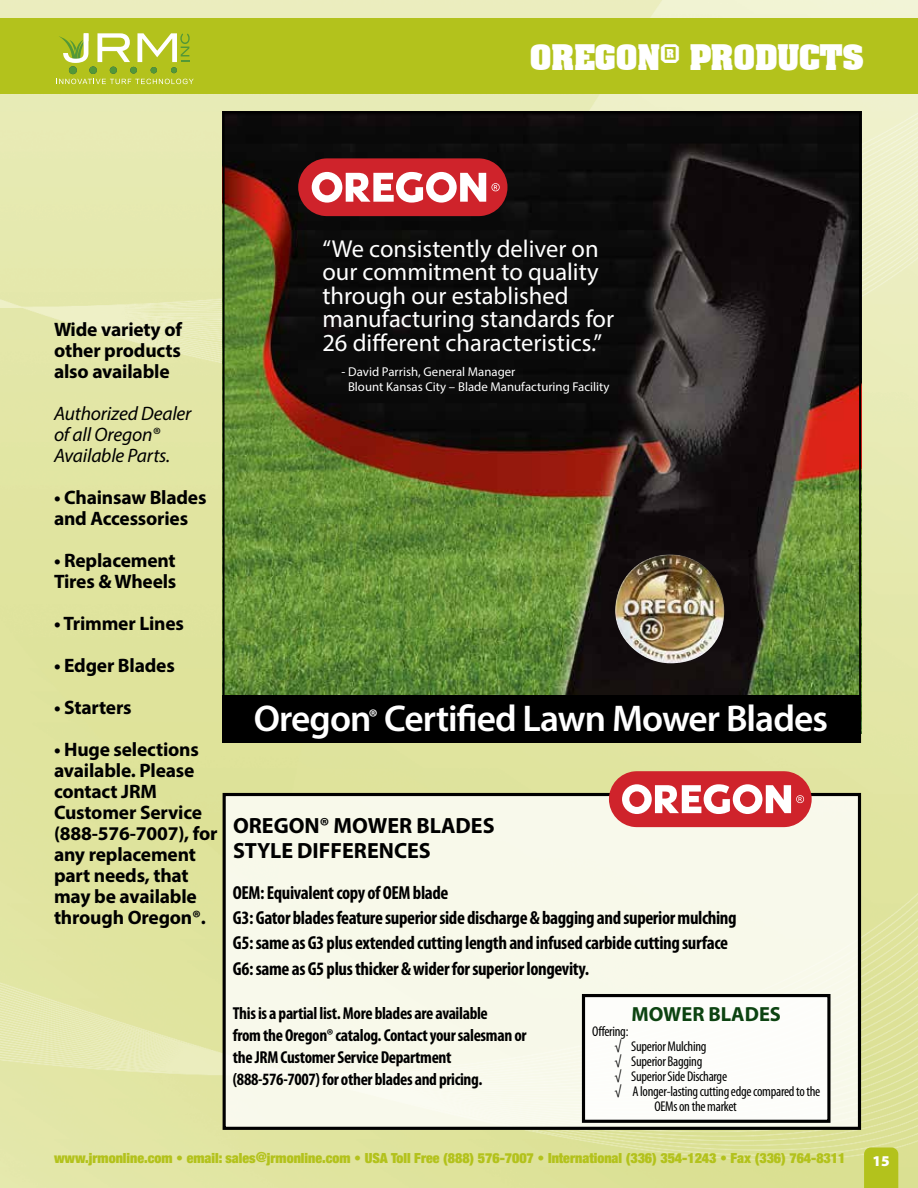
<style>
.page{position:relative;width:918px;height:1188px;background:#fff}
.page>*{position:absolute;margin:0;border:0;box-sizing:border-box;transform-origin:0 0}
.t1{font:600 37.35px "Myriad Pro";letter-spacing:-.025em;color:#fff}
.t2{font:700 30px "Aardvark";color:#fff}
.t3{font:900 27.6px "Myriad Pro";letter-spacing:.11em;color:#000}
.t4{font:24.6px/23.5px "Myriad Pro";color:#fff}
.t5{font:700 22.05px/25.2px "Myriad Pro";color:#000}
.t6{font:900 21.75px "Myriad Pro";letter-spacing:.09em;color:#000}
.t7{font:700 20.55px "Myriad Pro";color:#0c4311}
.t8{font:700 19.5px/21px "Myriad Pro";letter-spacing:-.01em;color:#000}
.t9{font:italic 19.5px/21px "Myriad Pro";letter-spacing:-.01em;color:#000}
.t10{font:700 condensed 18.9px/25.2px "Myriad Pro";letter-spacing:-.02em;color:#000}
.t11{font:700 condensed 17.4px/22px "Myriad Pro";letter-spacing:-.02em;color:#000}
.t12{font:900 15px "Myriad Pro";color:#fff}
.t13{font:condensed 14.25px "Myriad Pro";letter-spacing:-.02em;color:#000}
.t14{font:900 condensed 13.95px "Helvetica Neue LT Std";color:#b3c21c}
.t15{font:12.75px/15.3px "Myriad Pro";color:#fff}
</style>
<div class="page">
<img style="left:0;top:0;width:918px;height:1188px">
<div style="left:0;top:19px;width:918px;height:75px;background:#b3c21c"></div>
<svg style="left:864px;top:1148px;width:34px;height:40px"></svg>
<div style="left:224px;top:795px;width:635px;height:333px;background:#f8f9ea"></div>
<div style="left:223px;top:793px;width:638px;height:337px;border:3px solid #000"></div>
<svg style="left:609px;top:771px;width:203px;height:56px;background:#dd686b"></svg>
<svg style="left:223px;top:111px;width:638px;height:632px;background:#3a3920"></svg>
<div style="left:584px;top:996px;width:245px;height:125px;background:#fff"></div>
<div style="left:582px;top:994px;width:249px;height:129px;border:3px solid #000"></div>
<svg style="left:59px;top:33px;width:135px;height:51px"></svg>
<h2 class="t2" style="left:530px;top:31px;width:336px">OREGON® PRODUCTS</h2>
<p class="t8" style="left:54px;top:318px;width:130px;text-align:justify">Wide variety of other products also available</p>
<p class="t9" style="left:54px;top:402px;width:139px">Authorized Dealer of all Oregon®<br>Available Parts.</p>
<p class="t8" style="left:54px;top:486px;width:154px">• Chainsaw Blades and Accessories</p>
<p class="t8" style="left:54px;top:549px;width:124px">• Replacement<br>Tires &amp; Wheels</p>
<p class="t8" style="left:54px;top:612px;width:132px">• Trimmer Lines</p>
<p class="t8" style="left:54px;top:654px;width:122px">• Edger Blades</p>
<p class="t8" style="left:54px;top:696px;width:79px">• Starters</p>
<p class="t8" style="left:54px;top:738px;width:165px">• Huge selections available. Please contact JRM<br>Customer Service (888-576-7007), for any replacement part needs, that may be available through Oregon®.</p>
<p class="t4" style="left:322px;top:236px;width:293px">“We consistently deliver on our commitment to quality through our established manufacturing standards for<br>26 different characteristics.”</p>
<p class="t15" style="left:348px;top:363px;width:263px;text-indent:-6px">- David Parrish, General Manager<br>Blount Kansas City – Blade Manufacturing Facility</p>
<h1 class="t1" style="left:254px;top:695px;width:576px">Oregon<sup>®</sup> Certified Lawn Mower Blades</h1>
<p class="t5" style="left:233px;top:812px;width:263px">OREGON® MOWER BLADES<br>STYLE DIFFERENCES</p>
<p class="t10" style="left:233px;top:880px;width:505px">OEM: Equivalent copy of OEM blade<br>G3: Gator blades feature superior side discharge &amp; bagging and superior mulching G5: same as G3 plus extended cutting length and infused carbide cutting surface G6: same as G5 plus thicker &amp; wider for superior longevity.</p>
<p class="t11" style="left:233px;top:1002px;width:295px">This is a partial list. More blades are available<br>from the Oregon® catalog. Contact your salesman or the JRM Customer Service Department (888-576-7007) for other blades and pricing.</p>
<p class="t6" style="left:437px;top:900px;width:212px">Available through</p>
<p class="t7" style="left:631px;top:1001px;width:151px">MOWER BLADES</p>
<p class="t13" style="left:592px;top:1023px;width:38px">Offering:</p>
<p class="t13" style="left:614px;top:1038px;width:94px">√ Superior Mulching</p>
<p class="t13" style="left:614px;top:1053px;width:90px">√ Superior Bagging</p>
<p class="t13" style="left:614px;top:1068px;width:114px">√ Superior Side Discharge</p>
<p class="t13" style="left:614px;top:1083px;width:208px">√ A longer-lasting cutting edge compared to the</p>
<p class="t13" style="left:654px;top:1098px;width:84px">OEMs on the market</p>
<h3 class="t3" style="left:249px;top:1061px;width:582px">888-576-7007 • WWW.JRMONLINE.COM</h3>
<p class="t14" style="left:54px;top:1150px;width:793px">www.jrmonline.com • email: sales@jrmonline.com • USA Toll Free (888) 576-7007 • International (336) 354-1243 • Fax (336) 764-8311</p>
<p class="t12" style="left:873px;top:1152px;width:19px">15</p>
</div>
